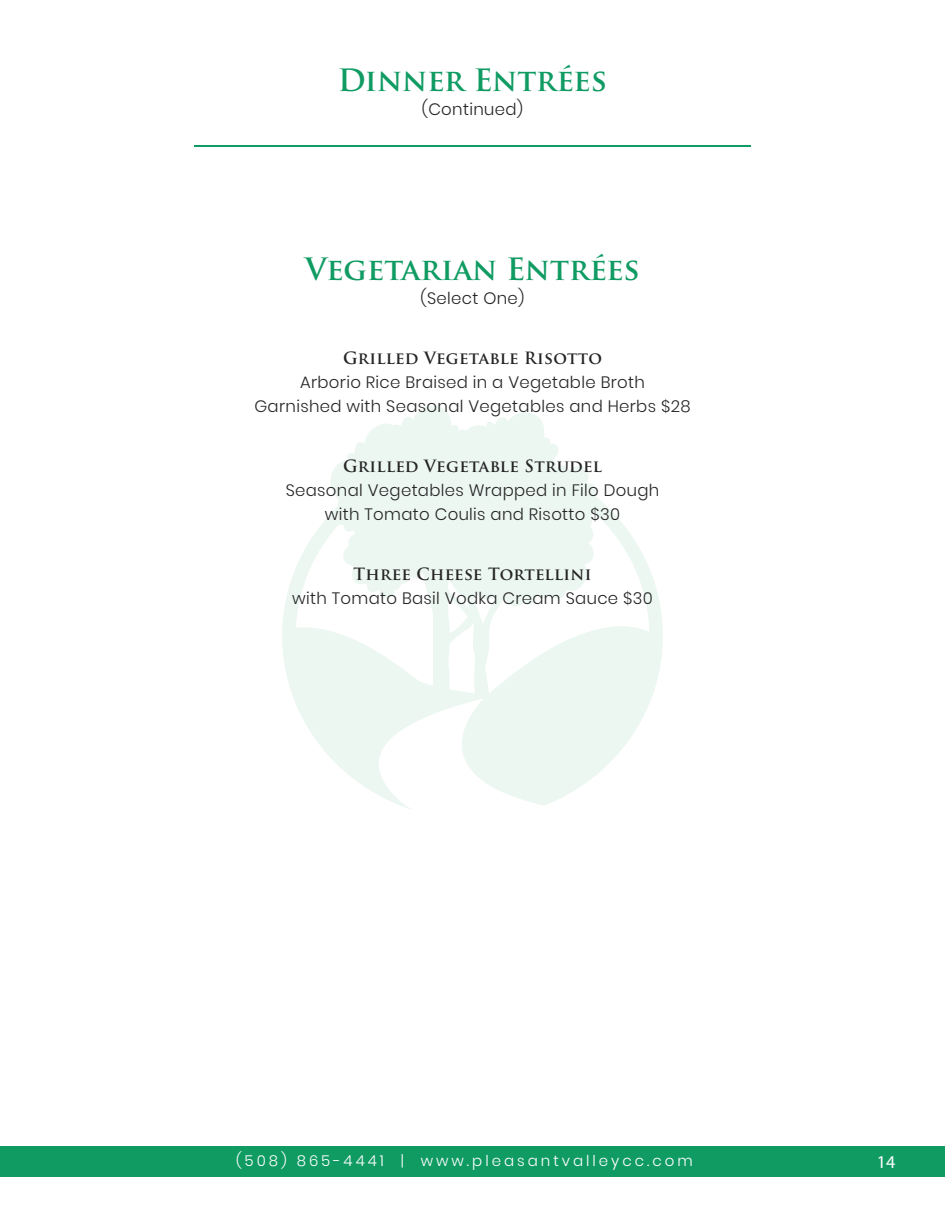
<style>
.page{position:relative;width:945px;height:1215px;background:#fff}
.page>*{position:absolute;margin:0;border:0;box-sizing:border-box;transform-origin:0 0}
.t1{font:700 30px "Trajan Pro";color:#109b63}
.t2{font:18px "Myriad Pro";color:#fff}
.t3{font:300 16.5px/24px "Poppins";letter-spacing:.02em;color:#252525;text-align:center}
.t4{font:700 16.5px "Trajan Pro";letter-spacing:.02em;color:#252525}
.t5{font:300 15px "Poppins";letter-spacing:.2em;color:#fff}
</style>
<div class="page">
<div style="left:0;top:1146px;width:945px;height:31px;background:#109b63"></div>
<svg style="left:282px;top:406px;width:381px;height:403px;fill:#ecf7f2"></svg>
<hr style="left:194px;top:145px;width:557px;height:2px;background:#109b63">
<h1 class="t1" style="left:338px;top:65px;width:271px">Dinner Entrées</h1>
<p class="t3" style="left:422px;top:97px;width:103px">(Continued)</p>
<h1 class="t1" style="left:305px;top:254px;width:336px">Vegetarian Entrées</h1>
<p class="t3" style="left:421px;top:286px;width:105px">(Select One)</p>
<p class="t4" style="left:343px;top:350px;width:260px">Grilled Vegetable Risotto</p>
<p class="t3" style="left:254px;top:370px;width:438px">Arborio Rice Braised in a Vegetable Broth<br>Garnished with Seasonal Vegetables and Herbs $28</p>
<p class="t4" style="left:343px;top:458px;width:260px">Grilled Vegetable Strudel</p>
<p class="t3" style="left:286px;top:478px;width:375px">Seasonal Vegetables Wrapped in Filo Dough with Tomato Coulis and Risotto $30</p>
<p class="t4" style="left:354px;top:566px;width:239px">Three Cheese Tortellini</p>
<p class="t3" style="left:292px;top:586px;width:362px">with Tomato Basil Vodka Cream Sauce $30</p>
<p class="t5" style="left:236px;top:1151px;width:458px">(508) 865-4441 | www.pleasantvalleycc.com</p>
<p class="t2" style="left:877px;top:1151px;width:20px">14</p>
</div>
